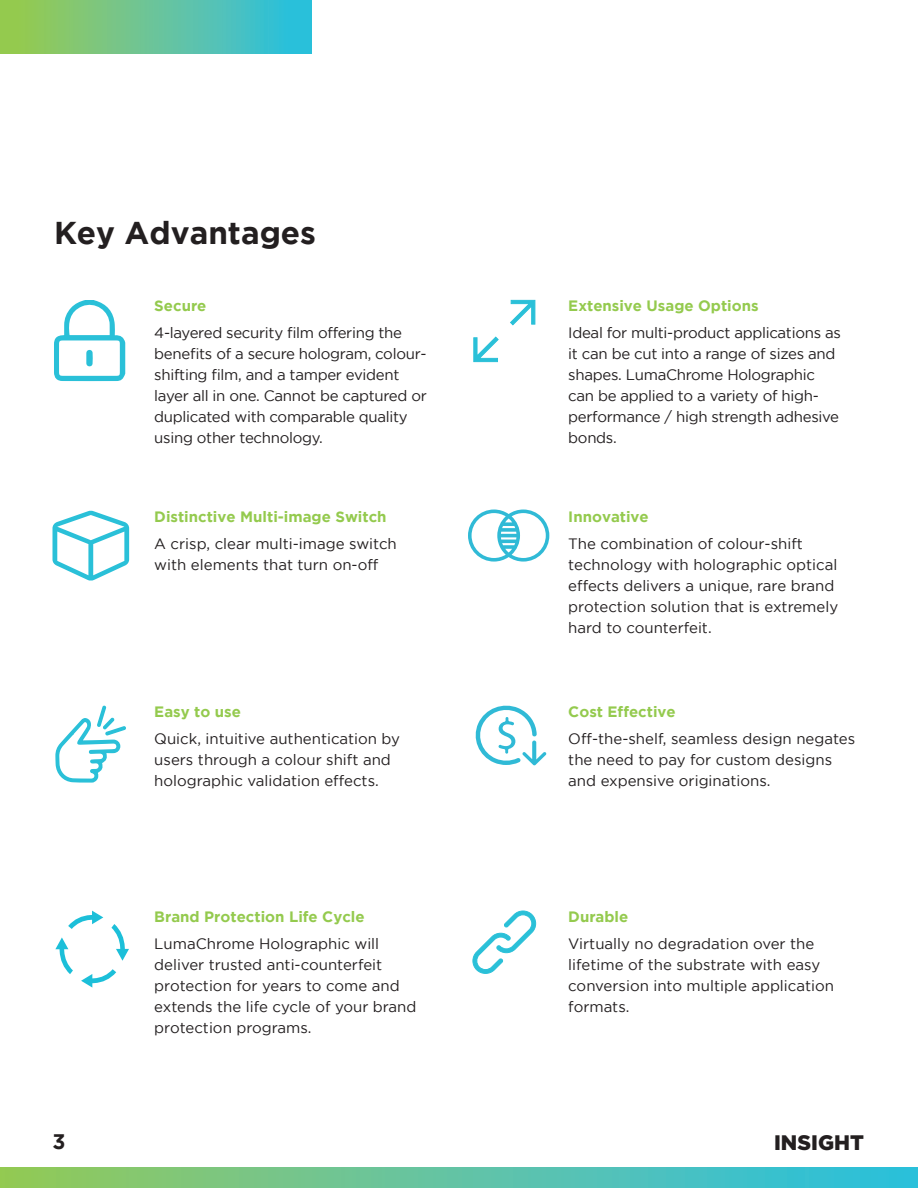
<style>
.page{position:relative;width:918px;height:1188px;background:#fff}
.page>*{position:absolute;margin:0;border:0;box-sizing:border-box;transform-origin:0 0}
.t1{font:700 31.5px "Gotham";color:#231f20}
.t2{font:900 21px "Gotham";color:#231f20}
.t3{font:700 21px "Gotham";color:#231f20}
.t4{font:15px/21px "Gotham";color:#231f20}
.t5{font:15px/21px "Gotham";letter-spacing:-.02em;color:#231f20}
.t6{font:700 15px "Gotham";color:#94ca4e}
</style>
<div class="page">
<div style="left:0;top:1167px;width:918px;height:21px;background:linear-gradient(to right,#96c95d,#2bbfe4)"></div>
<div style="left:0;top:0;width:312px;height:54px;background:linear-gradient(to right,#a0ca4b,#2bbfe5)"></div>
<svg style="left:54px;top:300px;width:71px;height:81px"></svg>
<svg style="left:472px;top:910px;width:64px;height:64px"></svg>
<svg style="left:55px;top:705px;width:71px;height:78px"></svg>
<svg style="left:53px;top:511px;width:76px;height:70px"></svg>
<svg style="left:81px;top:969px;width:35px;height:19px"></svg>
<svg style="left:55px;top:937px;width:18px;height:37px"></svg>
<svg style="left:68px;top:911px;width:35px;height:18px"></svg>
<svg style="left:111px;top:924px;width:18px;height:37px"></svg>
<svg style="left:510px;top:300px;width:26px;height:26px"></svg>
<svg style="left:473px;top:336px;width:26px;height:26px"></svg>
<svg style="left:475px;top:705px;width:71px;height:60px"></svg>
<svg style="left:468px;top:510px;width:81px;height:52px"></svg>
<p class="t1" style="left:54px;top:215px;width:264px">Key Advantages</p>
<p class="t6" style="left:154px;top:297px;width:54px">Secure</p>
<p class="t5" style="left:154px;top:322px;width:274px">4-layered security film offering the benefits of a secure hologram, colour&shy;shifting film, and a tamper evident layer all in one. Cannot be captured or duplicated with comparable quality using other technology.</p>
<p class="t6" style="left:154px;top:508px;width:234px">Distinctive Multi-image Switch</p>
<p class="t4" style="left:154px;top:533px;width:244px">A crisp, clear multi-image switch with elements that turn on-off</p>
<p class="t6" style="left:154px;top:703px;width:88px">Easy to use</p>
<p class="t4" style="left:154px;top:728px;width:247px">Quick, intuitive authentication by users through a colour shift and holographic validation effects.</p>
<p class="t6" style="left:154px;top:908px;width:212px">Brand Protection Life Cycle</p>
<p class="t4" style="left:154px;top:933px;width:264px">LumaChrome Holographic will deliver trusted anti-counterfeit protection for years to come and extends the life cycle of your brand protection programs.</p>
<p class="t6" style="left:568px;top:297px;width:192px">Extensive Usage Options</p>
<p class="t5" style="left:568px;top:322px;width:274px">Ideal for multi-product applications as it can be cut into a range of sizes and shapes. LumaChrome Holographic can be applied to a variety of high&shy;performance / high strength adhesive bonds.</p>
<p class="t6" style="left:568px;top:508px;width:82px">Innovative</p>
<p class="t4" style="left:568px;top:533px;width:271px">The combination of colour-shift technology with holographic optical effects delivers a unique, rare brand protection solution that is extremely hard to counterfeit.</p>
<p class="t6" style="left:568px;top:703px;width:109px">Cost Effective</p>
<p class="t4" style="left:568px;top:728px;width:288px">Off-the-shelf, seamless design negates the need to pay for custom designs and expensive originations.</p>
<p class="t6" style="left:568px;top:908px;width:62px">Durable</p>
<p class="t4" style="left:568px;top:933px;width:267px">Virtually no degradation over the lifetime of the substrate with easy conversion into multiple application formats.</p>
<h2 class="t3" style="left:52px;top:1130px;width:15px">3</h2>
<h2 class="t2" style="left:774px;top:1130px;width:91px">INSIGHT</h2>
</div>
